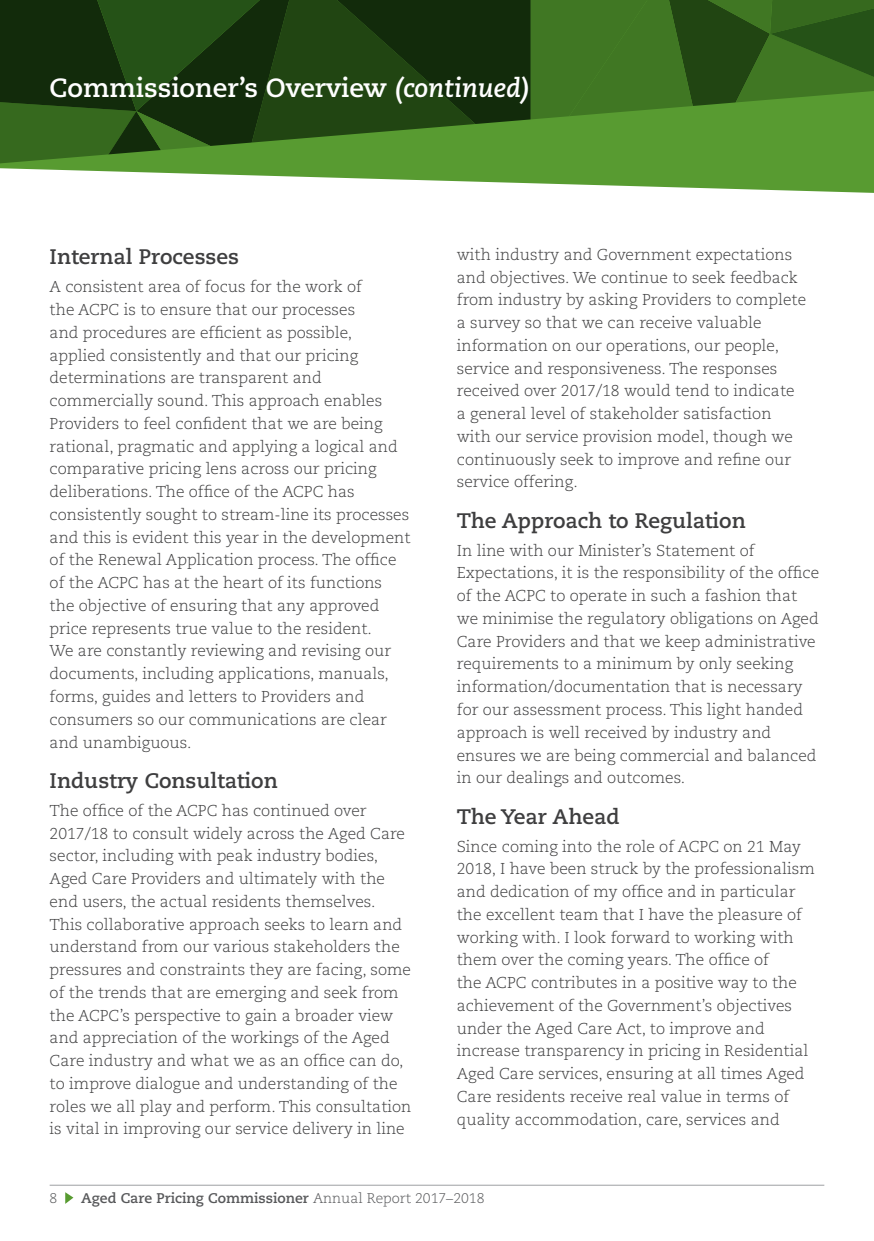
<style>
.page{position:relative;width:874px;height:1241px;background:#fff}
.page>*{position:absolute;margin:0;border:0;box-sizing:border-box;transform-origin:0 0}
.t1{font:700 26.25px "Caecilia";color:#fff}
.Heading_L2{font:700 21px "Caecilia";color:#3e3e3f}
.Body_Text{font:300 15.75px/22.8px "Caecilia";color:#3e3e3f}
.t2{font:700 14px "Caecilia";color:#57585a}
.t3{font:300 14px "Caecilia";color:#57585a}
.s1{font-family:"Caecilia Bold Italic Os F";font-weight:400}
.s2{font-weight:300}
</style>
<div class="page">
<svg style="left:0;top:165px;width:873px;height:28px;fill:#589b31"></svg>
<svg style="left:0;top:0;width:873px;height:165px;background:#305d1b"></svg>
<hr style="left:50px;top:1184px;width:773px;height:1px;background:#9d9fa2">
<svg style="left:65px;top:1192px;width:8px;height:11px"></svg>
<p class="t1" style="left:50px;top:73px;width:481px">Commissioner’s Overview <span class="s1">(continued)</span></p>
<p class="Heading_L2" style="left:50px;top:245px;width:191px">Internal Processes</p>
<p class="Body_Text" style="left:50px;top:276px;width:362px">A consistent area of focus for the work of<br>the ACPC is to ensure that our processes<br>and procedures are efficient as possible, applied consistently and that our pricing determinations are transparent and commercially sound. This approach enables Providers to feel confident that we are being rational, pragmatic and applying a logical and comparative pricing lens across our pricing deliberations. The office of the ACPC has consistently sought to stream-line its processes and this is evident this year in the development of the Renewal Application process. The office of the ACPC has at the heart of its functions the objective of ensuring that any approved price represents true value to the resident.<br>We are constantly reviewing and revising our documents, including applications, manuals, forms, guides and letters to Providers and consumers so our communications are clear and unambiguous.</p>
<p class="Heading_L2" style="left:50px;top:768px;width:229px">Industry Consultation</p>
<p class="Body_Text" style="left:50px;top:799px;width:363px">The office of the ACPC has continued over 2017/18 to consult widely across the Aged Care sector, including with peak industry bodies, Aged Care Providers and ultimately with the end users, the actual residents themselves.<br>This collaborative approach seeks to learn and understand from our various stakeholders the pressures and constraints they are facing, some of the trends that are emerging and seek from the ACPC’s perspective to gain a broader view and appreciation of the workings of the Aged Care industry and what we as an office can do, to improve dialogue and understanding of the roles we all play and perform. This consultation is vital in improving our service delivery in line</p>
<p class="Body_Text" style="left:456px;top:243px;width:350px">with industry and Government expectations and objectives. We continue to seek feedback from industry by asking Providers to complete a survey so that we can receive valuable information on our operations, our people, service and responsiveness. The responses received over 2017/18 would tend to indicate a general level of stakeholder satisfaction with our service provision model, though we continuously seek to improve and refine our service offering.</p>
<p class="Heading_L2" style="left:456px;top:508px;width:290px">The Approach to Regulation</p>
<p class="Body_Text" style="left:456px;top:539px;width:363px">In line with our Minister’s Statement of Expectations, it is the responsibility of the office of the ACPC to operate in such a fashion that we minimise the regulatory obligations on Aged Care Providers and that we keep administrative requirements to a minimum by only seeking information/documentation that is necessary for our assessment process. This light handed approach is well received by industry and ensures we are being commercial and balanced in our dealings and outcomes.</p>
<p class="Heading_L2" style="left:456px;top:804px;width:164px">The Year Ahead</p>
<p class="Body_Text" style="left:456px;top:835px;width:359px">Since coming into the role of ACPC on 21 May 2018, I have been struck by the professionalism and dedication of my office and in particular the excellent team that I have the pleasure of working with. I look forward to working with them over the coming years. The office of<br>the ACPC contributes in a positive way to the achievement of the Government’s objectives under the Aged Care Act, to improve and increase transparency in pricing in Residential Aged Care services, ensuring at all times Aged Care residents receive real value in terms of quality accommodation, care, services and</p>
<p class="t3" style="left:50px;top:1189px;width:9px">8</p>
<p class="t2" style="left:81px;top:1189px;width:404px">Aged Care Pricing Commissioner <span class="s2">Annual Report 2017–2018</span></p>
</div>
